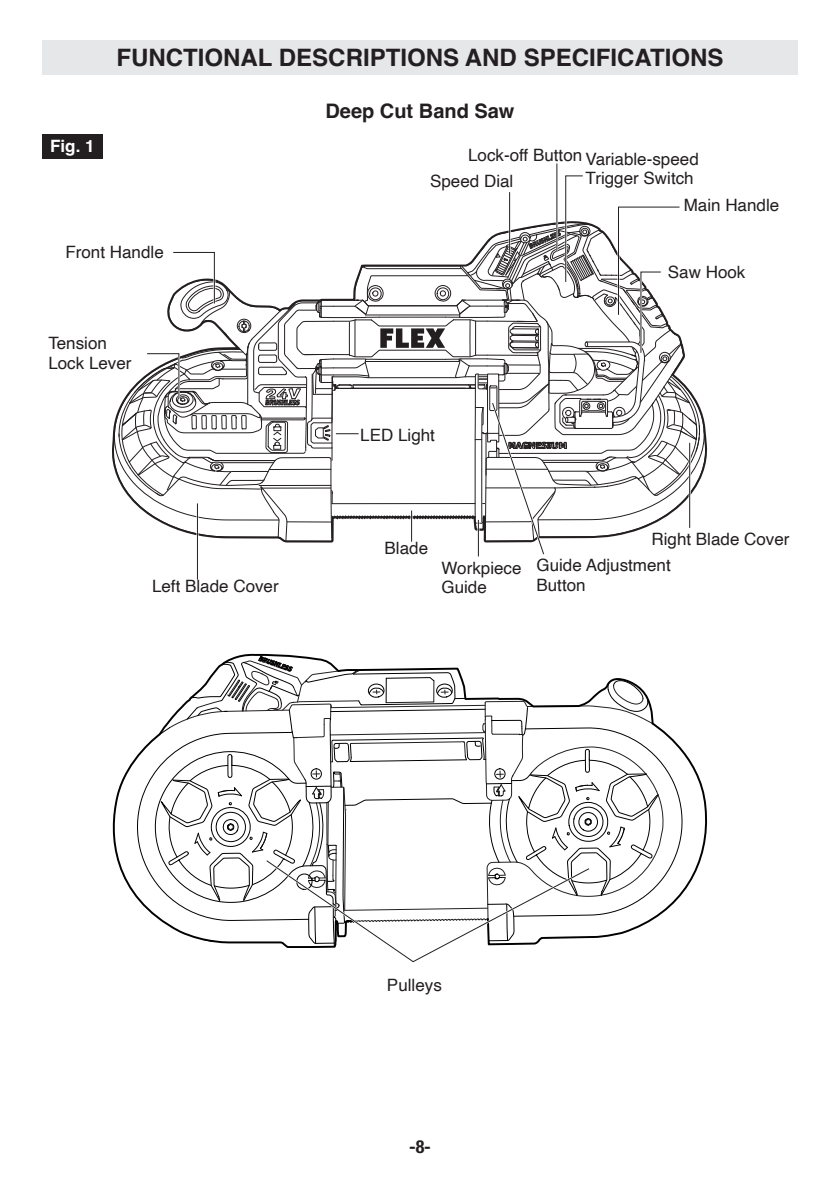
<style>
.page{position:relative;width:840px;height:1191px;background:#fff}
.page>*{position:absolute;margin:0;border:0;box-sizing:border-box;transform-origin:0 0}
.t1{font:700 24px "Helvetica";color:#231f20}
.t2{font:700 20px "Helvetica";color:#231f20}
.t3{font:700 condensed 18px "Helvetica Neue LT Std";color:#231f20}
.t4{font:17px/19.6px "Helvetica";color:#231f20}
.t5{font:700 17px "Helvetica";color:#fff}
</style>
<div class="page">
<div style="left:42px;top:40px;width:755px;height:34px;background:#e6e7e9"></div>
<div style="left:42px;top:135px;width:61px;height:24px;background:#231f20"></div>
<hr style="left:556px;top:163px;width:1px;height:88px;background:#231f20">
<svg style="left:112px;top:164px;width:594px;height:799px"></svg>
<hr style="left:509px;top:192px;width:1px;height:62px;background:#231f20">
<p class="t5" style="left:50px;top:135px;width:46px">Fig. 1</p>
<h1 class="t1" style="left:116px;top:43px;width:608px">FUNCTIONAL DESCRIPTIONS AND SPECIFICATIONS</h1>
<p class="t2" style="left:325px;top:99px;width:190px">Deep Cut Band Saw</p>
<p class="t4" style="left:430px;top:142px;width:153px;line-height:26.2px;text-indent:38px">Lock-off Button<br>Speed Dial</p>
<p class="t4" style="left:585px;top:149px;width:115px">Variable-speed<br>Trigger Switch</p>
<p class="t4" style="left:683px;top:196px;width:97px">Main Handle</p>
<p class="t4" style="left:65px;top:242px;width:100px">Front Handle</p>
<p class="t4" style="left:48px;top:334px;width:85px">Tension<br>Lock Lever</p>
<p class="t4" style="left:152px;top:577px;width:128px">Left Blade Cover</p>
<p class="t4" style="left:667px;top:262px;width:79px">Saw Hook</p>
<p class="t4" style="left:360px;top:425px;width:76px">LED Light</p>
<p class="t4" style="left:384px;top:539px;width:45px">Blade</p>
<p class="t4" style="left:441px;top:558px;width:81px">Workpiece<br>Guide</p>
<p class="t4" style="left:536px;top:525px;width:254px;line-height:27px;text-indent:115px">Right Blade Cover<br>Guide Adjustment</p>
<p class="t4" style="left:536px;top:576px;width:51px">Button</p>
<p class="t4" style="left:387px;top:975px;width:56px">Pulleys</p>
<p class="t3" style="left:409px;top:1136px;width:23px">-8-</p>
</div>
